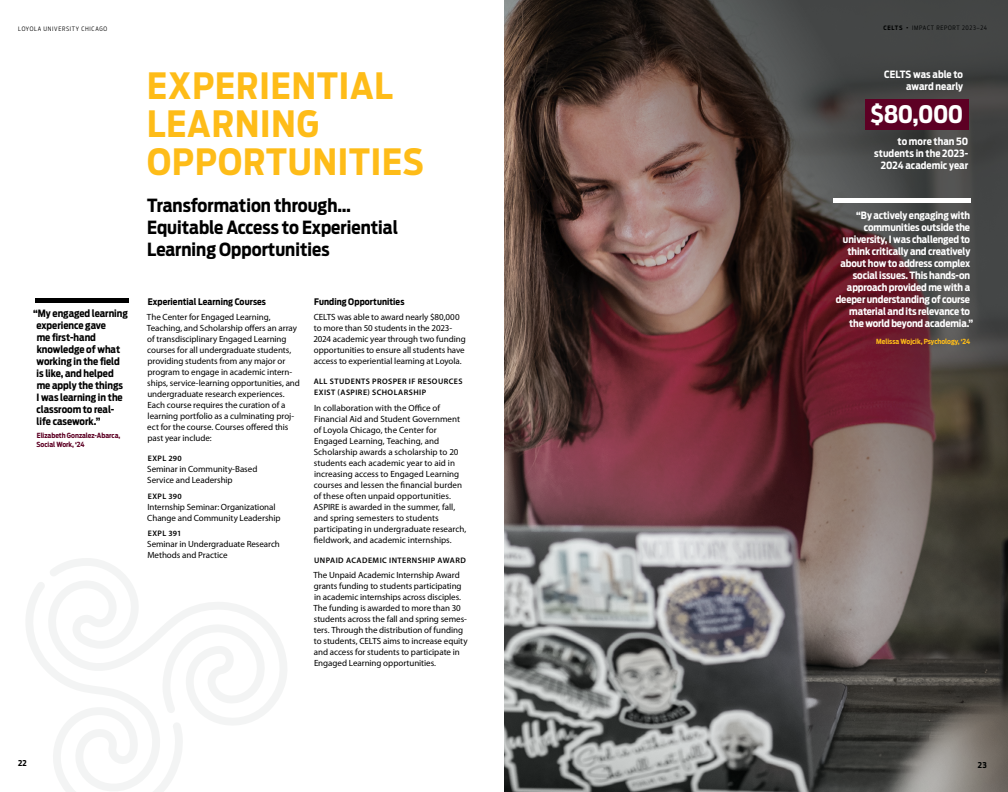
<style>
.page{position:relative;width:1008px;height:792px;background:#fff}
.page>*{position:absolute;margin:0;border:0;box-sizing:border-box;transform-origin:0 0}
.t1{font:700 36px/38px "Antenna Cond";letter-spacing:.025em;color:#febc18}
.t2{font:700 24px "Antenna Cond";color:#fff}
.t3{font:700 18px/22px "Antenna Cond";color:#000}
.t4{font:700 10px/12px "Antenna Cond";letter-spacing:-.01em;color:#fff;text-align:right}
.t5{font:700 10px/12px "Antenna Cond";color:#000}
.t6{font:9px/11px "Myriad Pro";letter-spacing:-.005em;color:#000}
.t7{font:700 9px "Antenna Cond";letter-spacing:.01em;color:#000}
.t8{font:600 8px/11px "Myriad Pro";letter-spacing:.055em;color:#000}
.t9{font:700 8px "Antenna Cond";color:#000}
.t10{font:700 7px/8.4px "Antenna Cond";color:#5d0024}
.t11{font:700 7px "Antenna Cond";color:#febc18}
.t12{font:300 6px "Antenna Cond";letter-spacing:.11em;color:#000}
.s1{font-weight:700}
.s2{font-weight:900}
</style>
<div class="page">
<img style="left:504px;top:0;width:504px;height:792px">
<div style="left:865px;top:99px;width:103px;height:31px;background:#5d0024"></div>
<svg style="left:26px;top:582px;width:157px;height:210px"></svg>
<svg style="left:45px;top:558px;width:242px;height:170px"></svg>
<hr style="left:36px;top:298px;width:93px;height:4px;background:#000">
<hr style="left:833px;top:198px;width:138px;height:4px;background:#fff">
<p class="t12" style="left:18px;top:25px;width:91px">LOYOLA UNIVERSITY CHICAGO</p>
<p class="t5" style="left:37px;top:308px;width:93px;text-indent:-3px">“My engaged learning experience gave<br>me first-hand knowledge of what working in the field is like, and helped me apply the things<br>I was learning in the classroom to real&shy;life casework.”</p>
<p class="t10" style="left:37px;top:432px;width:85px">Elizabeth Gonzalez-Abarca,<br>Social Work, ‘24</p>
<h1 class="t1" style="left:147px;top:67px;width:278px">EXPERIENTIAL<br>LEARNING<br>OPPORTUNITIES</h1>
<h3 class="t3" style="left:147px;top:195px;width:252px">Transformation through…<br>Equitable Access to Experiential<br>Learning Opportunities</h3>
<p class="t7" style="left:148px;top:295px;width:120px">Experiential Learning Courses</p>
<p class="t6" style="left:147px;top:312px;width:155px">The Center for Engaged Learning, Teaching, and Scholarship offers an array of transdisciplinary Engaged Learning courses for all undergraduate students, providing students from any major or program to engage in academic intern&shy;ships, service-learning opportunities, and undergraduate research experiences.<br>Each course requires the curation of a learning portfolio as a culminating proj&shy;ect for the course. Courses offered this past year include:</p>
<p class="t8" style="left:148px;top:453px;width:36px">EXPL 290</p>
<p class="t6" style="left:147px;top:464px;width:112px">Seminar in Community-Based<br>Service and Leadership</p>
<p class="t8" style="left:148px;top:490px;width:36px">EXPL 390</p>
<p class="t6" style="left:147px;top:501px;width:135px">Internship Seminar: Organizational<br>Change and Community Leadership</p>
<p class="t8" style="left:148px;top:528px;width:35px">EXPL 391</p>
<p class="t6" style="left:147px;top:539px;width:134px">Seminar in Undergraduate Research<br>Methods and Practice</p>
<p class="t7" style="left:314px;top:295px;width:92px">Funding Opportunities</p>
<p class="t6" style="left:313px;top:312px;width:154px">CELTS was able to award nearly $80,000 to more than 50 students in the 2023- 2024 academic year through two funding opportunities to ensure all students have access to experiential learning at Loyola.</p>
<p class="t8" style="left:314px;top:376px;width:150px">ALL STUDENTS PROSPER IF RESOURCES<br>EXIST (ASPIRE) SCHOLARSHIP</p>
<p class="t6" style="left:313px;top:402px;width:155px">In collaboration with the Office of Financial Aid and Student Government of Loyola Chicago, the Center for Engaged Learning, Teaching, and Scholarship awards a scholarship to 20 students each academic year to aid in increasing access to Engaged Learning courses and lessen the financial burden of these often unpaid opportunities.<br>ASPIRE is awarded in the summer, fall, and spring semesters to students participating in undergraduate research, fieldwork, and academic internships.</p>
<p class="t8" style="left:314px;top:554px;width:153px">UNPAID ACADEMIC INTERNSHIP AWARD</p>
<p class="t6" style="left:313px;top:570px;width:156px">The Unpaid Academic Internship Award grants funding to students participating in academic internships across disciples.<br>The funding is awarded to more than 30 students across the fall and spring semes&shy;ters. Through the distribution of funding to students, CELTS aims to increase equity and access for students to participate in Engaged Learning opportunities.</p>
<p class="t9" style="left:18px;top:758px;width:10px">22</p>
<p class="t12" style="left:883px;top:24px;width:105px"><span class="s1">CELTS</span> <span class="s2">·</span> IMPACT REPORT 2023–24</p>
<p class="t4" style="left:884px;top:69px;width:80px">CELTS was able to award nearly</p>
<h2 class="t2" style="left:871px;top:98px;width:94px">$80,000</h2>
<p class="t4" style="left:874px;top:136px;width:95px">to more than 50 students in the 2023-<br>2024 academic year</p>
<p class="t4" style="left:856px;top:209px;width:115px">“By actively engaging with</p>
<p class="t4" style="left:864px;top:221px;width:108px">communities outside the</p>
<p class="t4" style="left:843px;top:233px;width:129px">university, I was challenged to</p>
<p class="t4" style="left:848px;top:245px;width:124px">think critically and creatively</p>
<p class="t4" style="left:841px;top:257px;width:131px">about how to address complex</p>
<p class="t4" style="left:853px;top:269px;width:119px">social issues. This hands-on</p>
<p class="t4" style="left:847px;top:281px;width:125px">approach provided me with a</p>
<p class="t4" style="left:836px;top:293px;width:136px">deeper understanding of course</p>
<p class="t4" style="left:849px;top:305px;width:122px">material and its relevance to</p>
<p class="t4" style="left:849px;top:317px;width:126px">the world beyond academia.”</p>
<p class="t11" style="left:876px;top:337px;width:96px">Melissa Wojcik, Psychology, ‘24</p>
<p class="t9" style="left:978px;top:760px;width:10px">23</p>
</div>
